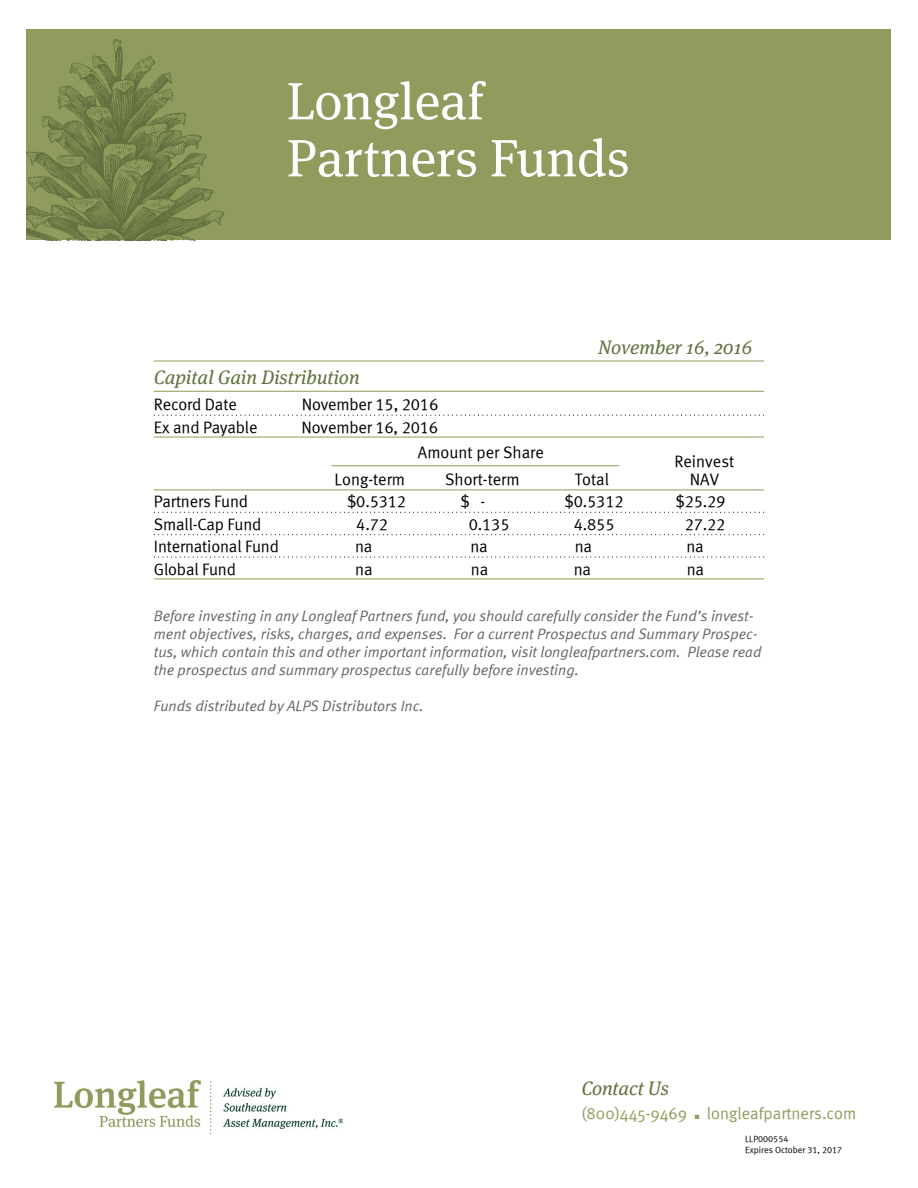
<style>
.page{position:relative;width:918px;height:1188px;background:#fff}
.page>*{position:absolute;margin:0;border:0;box-sizing:border-box;transform-origin:0 0}
.t1{font:52.5px/57px "Meta Serif OT";color:#fff}
.t2{font:italic 19.5px "Meta Serif OT";color:#637140}
.t3{font:16.5px "Meta Normal LF Roman";letter-spacing:-.01em;color:#000}
.t4{font:16.5px "Meta Normal Roman";color:#8f9c5d}
.t5{font:15px/18px "Meta Normal LF Italic";color:#636466}
.t6{font:9px/10.8px "Meta Normal LF Roman";color:#000}
</style>
<div class="page">
<div style="left:27px;top:30px;width:864px;height:210px;background:#8f9c5d"></div>
<img style="left:27px;top:39px;width:198px;height:201px">
<hr style="left:154px;top:361px;width:610px;height:1px;background:#8f9c5d">
<hr style="left:154px;top:391px;width:610px;height:1px;background:#8f9c5d">
<svg style="left:154px;top:415px;width:610px;height:1px"></svg>
<hr style="left:154px;top:437px;width:610px;height:1px;background:#8f9c5d">
<img style="left:54px;top:1080px;width:288px;height:54px">
<hr style="left:154px;top:490px;width:610px;height:1px;background:#8f9c5d">
<svg style="left:154px;top:512px;width:610px;height:1px"></svg>
<svg style="left:154px;top:534px;width:610px;height:1px"></svg>
<svg style="left:154px;top:557px;width:610px;height:1px"></svg>
<hr style="left:154px;top:579px;width:610px;height:1px;background:#8f9c5d">
<hr style="left:331px;top:465px;width:288px;height:1px;background:#8f9c5d">
<h1 class="t1" style="left:287px;top:74px;width:344px">Longleaf<br>Partners Funds</h1>
<h2 class="t2" style="left:154px;top:366px;width:207px">Capital Gain Distribution</h2>
<p class="t3" style="left:154px;top:395px;width:84px">Record Date</p>
<p class="t3" style="left:302px;top:395px;width:138px">November 15, 2016</p>
<p class="t3" style="left:154px;top:417px;width:105px">Ex and Payable</p>
<p class="t3" style="left:302px;top:417px;width:138px">November 16, 2016</p>
<h2 class="t2" style="left:598px;top:336px;width:156px">November 16, 2016</h2>
<p class="t3" style="left:418px;top:443px;width:127px">Amount per Share</p>
<p class="t3" style="left:675px;top:452px;width:61px">Reinvest</p>
<p class="t3" style="left:335px;top:470px;width:72px">Long-term</p>
<p class="t3" style="left:445px;top:470px;width:76px">Short-term</p>
<p class="t3" style="left:575px;top:470px;width:36px">Total</p>
<p class="t3" style="left:690px;top:470px;width:31px">NAV</p>
<p class="t3" style="left:154px;top:492px;width:96px">Partners Fund</p>
<p class="t3" style="left:347px;top:492px;width:61px">$0.5312</p>
<p class="t3" style="left:460px;top:492px;width:26px">$ -</p>
<p class="t3" style="left:565px;top:492px;width:61px">$0.5312</p>
<p class="t3" style="left:676px;top:492px;width:52px">$25.29</p>
<p class="t3" style="left:154px;top:515px;width:109px">Small-Cap Fund</p>
<p class="t3" style="left:356px;top:515px;width:33px">4.72</p>
<p class="t3" style="left:469px;top:515px;width:42px">0.135</p>
<p class="t3" style="left:574px;top:515px;width:42px">4.855</p>
<p class="t3" style="left:685px;top:515px;width:42px">27.22</p>
<p class="t3" style="left:154px;top:537px;width:127px">International Fund</p>
<p class="t3" style="left:355px;top:537px;width:19px">na</p>
<p class="t3" style="left:470px;top:537px;width:19px">na</p>
<p class="t3" style="left:575px;top:537px;width:19px">na</p>
<p class="t3" style="left:686px;top:537px;width:19px">na</p>
<p class="t3" style="left:154px;top:559px;width:84px">Global Fund</p>
<p class="t3" style="left:355px;top:559px;width:19px">na</p>
<p class="t3" style="left:471px;top:559px;width:19px">na</p>
<p class="t3" style="left:574px;top:559px;width:19px">na</p>
<p class="t3" style="left:687px;top:559px;width:19px">na</p>
<p class="t5" style="left:154px;top:607px;width:609px">Before investing in any Longleaf Partners fund, you should carefully consider the Fund’s invest&shy;ment objectives, risks, charges, and expenses. For a current Prospectus and Summary Prospec&shy;tus, which contain this and other important information, visit longleafpartners.com. Please read the prospectus and summary prospectus carefully before investing.</p>
<p class="t5" style="left:154px;top:697px;width:271px">Funds distributed by ALPS Distributors Inc.</p>
<h2 class="t2" style="left:581px;top:1077px;width:89px">Contact Us</h2>
<p class="t4" style="left:581px;top:1104px;width:276px">(800)445-9469 longleafpartners.com</p>
<p class="t6" style="left:745px;top:1134px;width:99px">LLP000554<br>Expires October 31, 2017</p>
</div>
